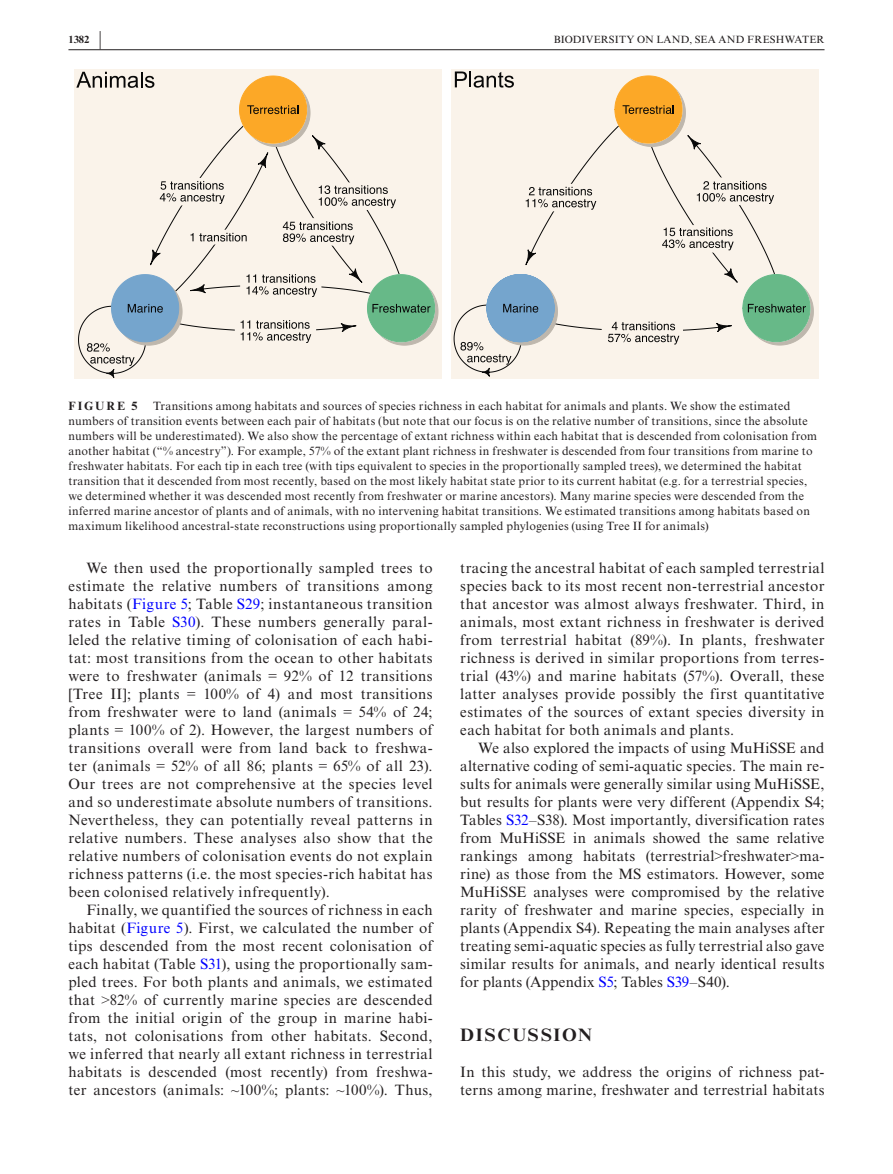
<style>
.page{position:relative;width:893px;height:1174px;background:#fff}
.page>*{position:absolute;margin:0;border:0;box-sizing:border-box;transform-origin:0 0}
.t1{font:700 18px "Times New Roman MT Std";letter-spacing:.095em;color:#231f20}
.t2{font:15px/18px "Times New Roman MT Std";letter-spacing:.02em;color:#231f20;text-align:justify}
.t3{font:12px/15px "Times New Roman MT Std";letter-spacing:.02em;color:#231f20}
.t4{font:700 12px "Times New Roman MT Std";letter-spacing:.175em;color:#231f20}
.t5{font:10.5px "Times New Roman MT Std";letter-spacing:.015em;color:#231f20}
.t6{font:700 10.5px "Times New Roman MT Std";color:#231f20}
.s1{font-size:20.25px}
.s2{color:#00f}
.s3{font-family:"Times New Roman"}
</style>
<div class="page">
<hr style="left:68px;top:49px;width:756px;height:1px;background:#231f20">
<div style="left:451px;top:69px;width:368px;height:309px;background:#faf3ea"></div>
<svg style="left:455px;top:71px;width:359px;height:306px"></svg>
<div style="left:74px;top:69px;width:368px;height:309px;background:#faf3ea"></div>
<svg style="left:76px;top:72px;width:362px;height:306px"></svg>
<p class="t6" style="left:68px;top:33px;width:34px">1382 <span class="s1">|</span></p>
<p class="t5" style="left:554px;top:33px;width:272px">BIODIVERSITY ON LAND, SEA AND FRESHWATER</p>
<p class="t3" style="left:68px;top:398px;width:750px;text-indent:85px">Transitions among habitats and sources of species richness in each habitat for animals and plants. We show the estimated numbers of transition events between each pair of habitats (but note that our focus is on the relative number of transitions, since the absolute numbers will be underestimated). We also show the percentage of extant richness within each habitat that is descended from colonisation from another habitat (“% ancestry”). For example, 57% of the extant plant richness in freshwater is descended from four transitions from marine to freshwater habitats. For each tip in each tree (with tips equivalent to species in the proportionally sampled trees), we determined the habitat transition that it descended from most recently, based on the most likely habitat state prior to its current habitat (e.g. for a terrestrial species, we determined whether it was descended most recently from freshwater or marine ancestors). Many marine species were descended from the inferred marine ancestor of plants and of animals, with no intervening habitat transitions. We estimated transitions among habitats based on maximum likelihood ancestral-state reconstructions using proportionally sampled phylogenies (using Tree II for animals)</p>
<p class="t4" style="left:68px;top:398px;width:71px">FIGURE 5</p>
<p class="t2" style="left:68px;top:559px;width:366px;text-indent:18px">We then used the proportionally sampled trees to estimate the relative numbers of transitions among habitats (<span class="s2">Figure 5</span>; Table <span class="s2">S29</span>; instantaneous transition rates in Table <span class="s2">S30</span>). These numbers generally paral&shy;leled the relative timing of colonisation of each habi&shy;tat: most transitions from the ocean to other habitats were to freshwater (animals <span class="s3">=</span> 92% of 12 transitions [Tree II]; plants <span class="s3">=</span> 100% of 4) and most transitions from freshwater were to land (animals <span class="s3">=</span> 54% of 24; plants <span class="s3">=</span> 100% of 2). However, the largest numbers of transitions overall were from land back to freshwa&shy;ter (animals <span class="s3">=</span> 52% of all 86; plants <span class="s3">=</span> 65% of all 23).<br>Our trees are not comprehensive at the species level and so underestimate absolute numbers of transitions.<br>Nevertheless, they can potentially reveal patterns in relative numbers. These analyses also show that the relative numbers of colonisation events do not explain richness patterns (i.e. the most species-rich habitat has been colonised relatively infrequently).</p>
<p class="t2" style="left:68px;top:901px;width:366px;text-indent:18px">Finally, we quantified the sources of richness in each habitat (<span class="s2">Figure 5</span>). First, we calculated the number of tips descended from the most recent colonisation of each habitat (Table <span class="s2">S31</span>), using the proportionally sam&shy;pled trees. For both plants and animals, we estimated that <span class="s3">&gt;</span>82% of currently marine species are descended from the initial origin of the group in marine habi&shy;tats, not colonisations from other habitats. Second, we inferred that nearly all extant richness in terrestrial habitats is descended (most recently) from freshwa&shy;ter ancestors (animals: <span class="s3">~</span>100%; plants: <span class="s3">~</span>100%). Thus,</p>
<p class="t2" style="left:460px;top:559px;width:366px">tracing the ancestral habitat of each sampled terrestrial species back to its most recent non-terrestrial ancestor that ancestor was almost always freshwater. Third, in animals, most extant richness in freshwater is derived from terrestrial habitat (89%). In plants, freshwater richness is derived in similar proportions from terres&shy;trial (43%) and marine habitats (57%). Overall, these latter analyses provide possibly the first quantitative estimates of the sources of extant species diversity in each habitat for both animals and plants.</p>
<p class="t2" style="left:460px;top:739px;width:366px;text-indent:18px">We also explored the impacts of using MuHiSSE and alternative coding of semi-aquatic species. The main re&shy;sults for animals were generally similar using MuHiSSE, but results for plants were very different (Appendix S4; Tables <span class="s2">S32</span>–S38). Most importantly, diversification rates from MuHiSSE in animals showed the same relative rankings among habitats (terrestrial<span class="s3">&gt;</span>freshwater<span class="s3">&gt;</span>ma&shy;rine) as those from the MS estimators. However, some MuHiSSE analyses were compromised by the relative rarity of freshwater and marine species, especially in plants (Appendix S4). Repeating the main analyses after treating semi-aquatic species as fully terrestrial also gave similar results for animals, and nearly identical results for plants (Appendix <span class="s2">S5</span>; Tables <span class="s2">S39</span>–S40).</p>
<p class="t1" style="left:460px;top:1024px;width:133px">DISCUSSION</p>
<p class="t2" style="left:460px;top:1063px;width:366px">In this study, we address the origins of richness pat&shy;terns among marine, freshwater and terrestrial habitats</p>
</div>
